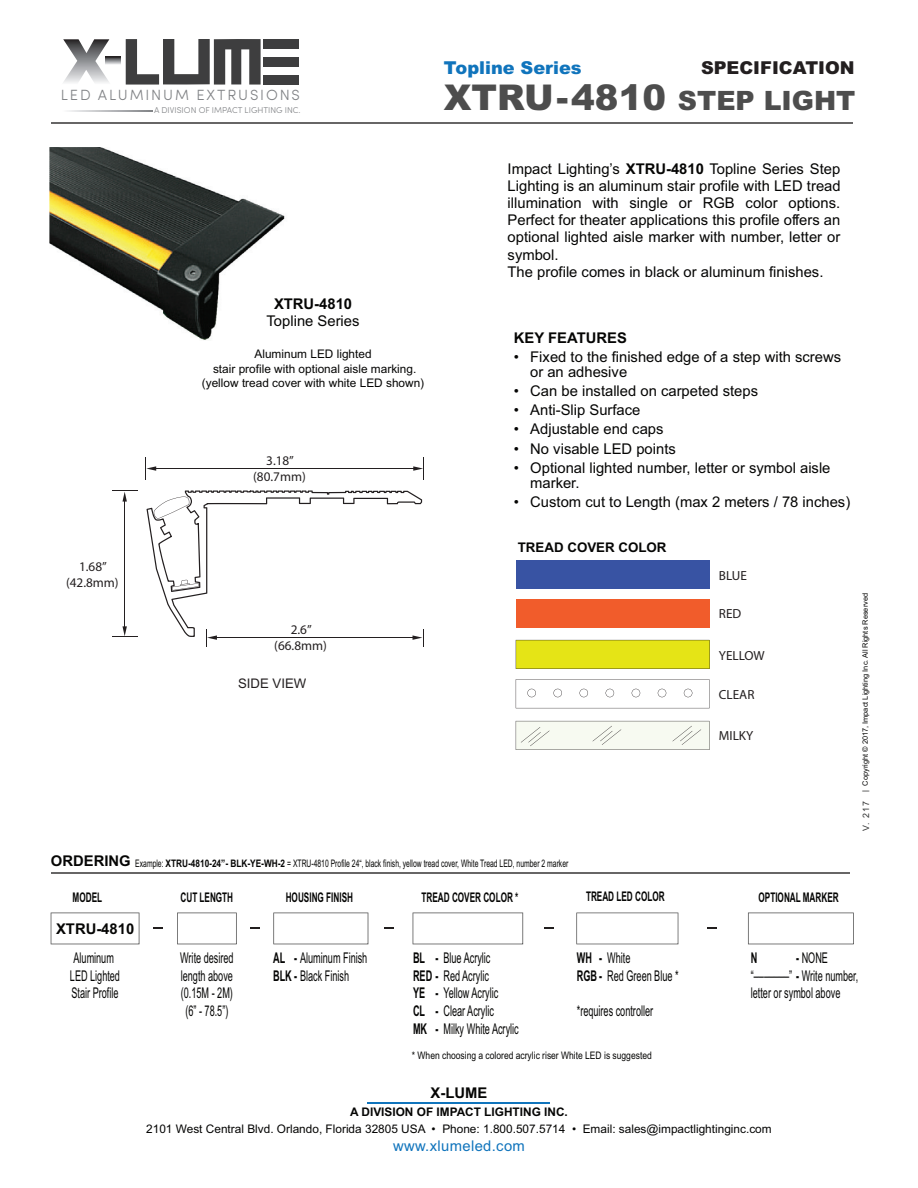
<style>
.page{position:relative;width:918px;height:1188px;background:#fff}
.page>*{position:absolute;margin:0;border:0;box-sizing:border-box;transform-origin:0 0}
.t1{font:900 35.55px "Arial";color:#4d4d4d}
.t2{font:900 17.7px "Arial";color:#1074bc}
.t3{font:900 17.7px "Arial";color:#231f20}
.t4{font:14.85px/17.1px "Arial";color:#050504}
.t5{font:14.85px/17.7px "Arial Narrow";color:#050504;scale:.75 1}
.t6{font:700 14.85px/28.5px "Arial";color:#050504;text-align:center}
.t7{font:300 14.85px "Sofia Pro";letter-spacing:.125em;color:#808285}
.t8{font:14.85px "Arial";letter-spacing:.025em;color:#1074bc}
.t9{font:700 14.85px "Arial Narrow";color:#050504;scale:.75 1}
.t10{font:700 13.35px "Arial Narrow";color:#050504;scale:.75 1}
.t11{font:700 13.35px "Arial";color:#050504}
.t12{font:13.2px/15.9px "Myriad Pro";color:#231f20;text-align:center}
.t13{font:13.2px "Arial";color:#231f20}
.t14{font:11.85px/14.2px "Arial";color:#050504;text-align:center}
.t15{font:10.35px "Arial Narrow";color:#050504;scale:.8 1}
.t16{font:10.35px "Arial Narrow";color:#050504}
.t17{font:300 8.4px "Sofia Pro";color:#808285}
.t18{font:7.35px "Arial";color:#050504}
.s1{font-weight:700}
.s2{font-size:26.7px}
.s3{font-size:8.85px;color:#323333}
.s4{font-family:"Arial";font-weight:700;font-size:14.85px}
.s5{font-family:"Arial";font-weight:700}
.s6{font-family:"Arial Narrow";font-weight:400}
</style>
<div class="page">
<hr style="left:51px;top:122px;width:801px;height:2px;background:#676666">
<hr style="left:51px;top:873px;width:798px;height:1px;background:#676666">
<svg style="left:51px;top:913px;width:88px;height:31px"></svg>
<svg style="left:273px;top:913px;width:95px;height:31px"></svg>
<svg style="left:748px;top:913px;width:106px;height:31px"></svg>
<svg style="left:177px;top:913px;width:60px;height:31px"></svg>
<svg style="left:576px;top:913px;width:102px;height:31px"></svg>
<svg style="left:413px;top:913px;width:110px;height:31px"></svg>
<hr style="left:367px;top:1102px;width:182px;height:1px;background:#1074bc">
<svg style="left:112px;top:490px;width:26px;height:12px"></svg>
<svg style="left:112px;top:626px;width:26px;height:11px"></svg>
<hr style="left:125px;top:501px;width:1px;height:126px;background:#231f20">
<svg style="left:413px;top:457px;width:11px;height:23px"></svg>
<svg style="left:146px;top:466px;width:10px;height:5px"></svg>
<hr style="left:156px;top:468px;width:258px;height:1px;background:#231f20">
<img style="left:49px;top:147px;width:236px;height:193px">
<svg style="left:274px;top:298px;width:11px;height:11px"></svg>
<img style="left:267px;top:316px;width:18px;height:13px">
<svg style="left:63px;top:39px;width:48px;height:44px"></svg>
<svg style="left:126px;top:39px;width:135px;height:46px"></svg>
<div style="left:264px;top:39px;width:35px;height:10px;background:#3e3e3f"></div>
<div style="left:264px;top:57px;width:35px;height:10px;background:#3e3e3f"></div>
<div style="left:264px;top:75px;width:35px;height:10px;background:#3e3e3f"></div>
<svg style="left:106px;top:57px;width:15px;height:7px"></svg>
<svg style="left:68px;top:111px;width:84px;height:1px"></svg>
<div style="left:516px;top:560px;width:193px;height:29px;background:#3853a3"></div>
<div style="left:516px;top:599px;width:193px;height:29px;background:#f15c2b"></div>
<svg style="left:516px;top:640px;width:193px;height:29px;background:#e0df16"></svg>
<svg style="left:516px;top:721px;width:193px;height:29px"></svg>
<svg style="left:516px;top:679px;width:193px;height:29px"></svg>
<svg style="left:147px;top:491px;width:277px;height:156px"></svg>
<p class="t7" style="left:61px;top:84px;width:241px">LED ALUMINUM EXTRUSIONS</p>
<p class="t17" style="left:154px;top:104px;width:148px">A DIVISION OF IMPACT LIGHTING INC.</p>
<p class="t4" style="left:267px;top:295px;width:94px;line-height:17.7px;text-align:center"><span class="s1">XTRU-4810<br></span>Topline Series</p>
<p class="t14" style="left:202px;top:347px;width:224px">Aluminum LED lighted<br>stair profile with optional aisle marking. (yellow tread cover with white LED shown)</p>
<p class="t12" style="left:253px;top:452px;width:54px">3.18” (80.7mm)</p>
<p class="t2" style="left:444px;top:58px;width:139px">Topline Series</p>
<p class="t3" style="left:701px;top:58px;width:155px">SPECIFICATION</p>
<p class="t1" style="left:444px;top:78px;width:413px">XTRU-4810 <span class="s2">STEP LIGHT</span></p>
<p class="t4" style="left:508px;top:160px;width:335px">Impact Lighting’s <span class="s1">XTRU-4810</span> Topline Series Step Lighting is an aluminum stair profile with LED tread illumination with single or RGB color options.<br>Perfect for theater applications this profile offers an optional lighted aisle marker with number, letter or symbol.<br>The profile comes in black or aluminum finishes.</p>
<p class="t6" style="left:514px;top:323px;width:114px">KEY FEATURES</p>
<p class="t4" style="left:530px;top:349px;width:313px;line-height:14.9px;text-indent:-16px">• Fixed to the finished edge of a step with screws or an adhesive</p>
<p class="t4" style="left:514px;top:382px;width:246px">• Can be installed on carpeted steps</p>
<p class="t4" style="left:514px;top:401px;width:128px">• Anti-Slip Surface</p>
<p class="t4" style="left:514px;top:421px;width:151px">• Adjustable end caps</p>
<p class="t4" style="left:514px;top:440px;width:163px">• No visable LED points</p>
<p class="t4" style="left:530px;top:460px;width:302px;line-height:14.9px;text-indent:-16px">• Optional lighted number, letter or symbol aisle marker.</p>
<p class="t4" style="left:514px;top:493px;width:338px">• Custom cut to Length (max 2 meters / 78 inches)</p>
<p class="t11" style="left:518px;top:540px;width:150px">TREAD COVER COLOR</p>
<p class="t12" style="left:66px;top:559px;width:54px">1.68” (42.8mm)</p>
<p class="t12" style="left:719px;top:568px;width:29px">BLUE</p>
<p class="t12" style="left:719px;top:606px;width:24px">RED</p>
<p class="t12" style="left:719px;top:647px;width:47px">YELLOW</p>
<p class="t12" style="left:719px;top:686px;width:37px">CLEAR</p>
<p class="t12" style="left:719px;top:728px;width:36px">MILKY</p>
<p class="t12" style="left:274px;top:622px;width:54px">2.6” (66.8mm)</p>
<p class="t13" style="left:238px;top:676px;width:70px">SIDE VIEW</p>
<p class="t18" style="left:861px;top:831px;width:239px;rotate:-90deg"><span class="s3">V. 217</span> | Copyright © 2017, Impact Lighting Inc. All Rights Reserved</p>
<p class="t15" style="left:51px;top:857px;width:648px"><span class="s4">ORDERING</span> Example: <span class="s5">XTRU-4810-24”- BLK-YE-WH-2</span> = XTRU-4810 Profile 24“, black finish, yellow tread cover, White Tread LED, number 2 marker</p>
<p class="t10" style="left:422px;top:889px;width:131px">TREAD COVER COLOR *</p>
<p class="t10" style="left:181px;top:889px;width:72px">CUT LENGTH</p>
<p class="t10" style="left:586px;top:889px;width:106px">TREAD LED COLOR</p>
<p class="t10" style="left:73px;top:889px;width:41px">MODEL</p>
<p class="t6" style="left:56px;top:915px;width:80px">XTRU-4810<br><span class="s6">Aluminum</span></p>
<p class="t5" style="left:70px;top:967px;width:68px">LED Lighted<br>Stair Profile</p>
<p class="t10" style="left:286px;top:889px;width:91px">HOUSING FINISH</p>
<p class="t5" style="left:180px;top:949px;width:73px;text-align:center">Write desired length above (0.15M - 2M) (6” - 78.5”)</p>
<p class="t5" style="left:273px;top:949px;width:127px"><span class="s1">AL -</span> Aluminum Finish<br><span class="s1">BLK -</span> Black Finish</p>
<p class="t5" style="left:413px;top:949px;width:143px"><span class="s1">BL -</span> Blue Acrylic<br><span class="s1">RED -</span> Red Acrylic<br><span class="s1">YE -</span> Yellow Acrylic<br><span class="s1">CL -</span> Clear Acrylic<br><span class="s1">MK -</span> Milky White Acrylic</p>
<p class="t16" style="left:412px;top:1050px;width:241px">* When choosing a colored acrylic riser White LED is suggested</p>
<p class="t5" style="left:577px;top:949px;width:137px"><span class="s1">WH -</span> White<br><span class="s1">RGB -</span> Red Green Blue *</p>
<p class="t5" style="left:577px;top:1002px;width:103px">*requires controller</p>
<p class="t10" style="left:759px;top:889px;width:108px">OPTIONAL MARKER</p>
<p class="t5" style="left:751px;top:949px;width:145px;text-indent:45px"><span class="s1">-</span> NONE “–––––––” <span class="s1">-</span> Write number, letter or symbol above</p>
<p class="t9" style="left:751px;top:949px;width:10px">N</p>
<p class="t6" style="left:431px;top:1078px;width:58px">X-LUME</p>
<p class="t14" style="left:146px;top:1103px;width:627px;line-height:17.7px"><span class="s1">A DIVISION OF IMPACT LIGHTING INC.<br></span>2101 West Central Blvd. Orlando, Florida 32805 USA • Phone: 1.800.507.5714 • Email: sales@impactlightinginc.com</p>
<p class="t8" style="left:393px;top:1138px;width:133px">www.xlumeled.com</p>
</div>
